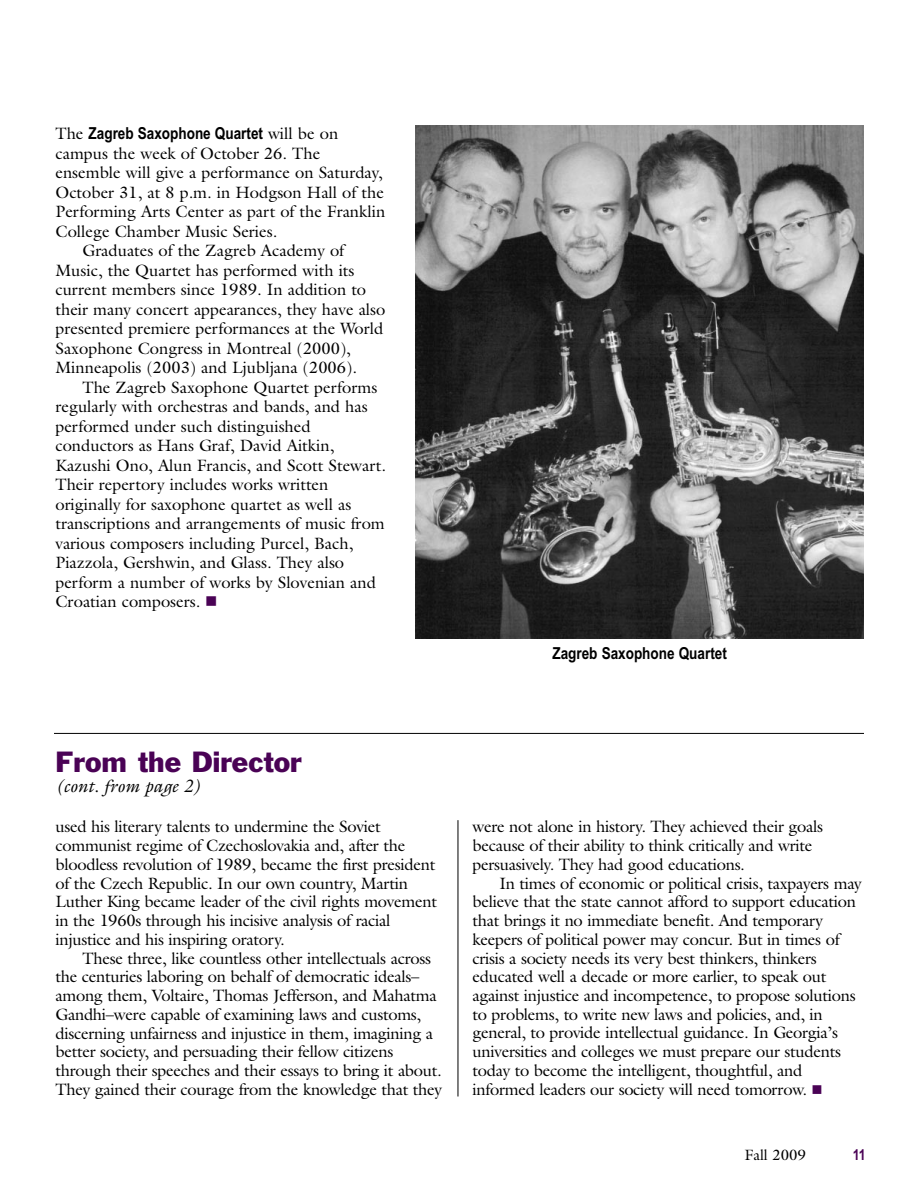
<style>
.page{position:relative;width:918px;height:1188px;background:#fff}
.page>*{position:absolute;margin:0;border:0;box-sizing:border-box;transform-origin:0 0}
.t1{font:27px "Franklin Gothic";color:#4a0255}
.t2{font:italic 18px "Galliard";color:#000}
.t3{font:16.5px/18.8px "Galliard";letter-spacing:-.015em;color:#000}
.t4{font:700 16.5px "Arial Narrow";color:#000}
.t5{font:15px "Galliard";color:#000}
.t6{font:700 15px "Arial Narrow";color:#4a0255}
.s1{font-family:"Galliard";font-weight:400}
.s2{color:#4a0255}
</style>
<div class="page">
<hr style="left:458px;top:820px;width:1px;height:276px;background:#000">
<hr style="left:54px;top:733px;width:810px;height:1px;background:#000">
<img style="left:416px;top:126px;width:448px;height:513px">
<p class="t4" style="left:56px;top:127px;width:284px"><span class="s1">The</span> Zagreb Saxophone Quartet <span class="s1">will be on</span></p>
<p class="t3" style="left:55px;top:145px;width:266px">campus the week of October 26. The</p>
<p class="t3" style="left:55px;top:165px;width:329px">ensemble will give a performance on Saturday,</p>
<p class="t3" style="left:55px;top:184px;width:330px">October 31, at 8 p.m. in Hodgson Hall of the</p>
<p class="t3" style="left:55px;top:204px;width:331px">Performing Arts Center as part of the Franklin</p>
<p class="t3" style="left:55px;top:223px;width:223px">College Chamber Music Series.</p>
<p class="t3" style="left:82px;top:243px;width:263px">Graduates of the Zagreb Academy of</p>
<p class="t3" style="left:55px;top:262px;width:301px">Music, the Quartet has performed with its</p>
<p class="t3" style="left:55px;top:282px;width:312px">current members since 1989. In addition to</p>
<p class="t3" style="left:55px;top:301px;width:331px">their many concert appearances, they have also</p>
<p class="t3" style="left:55px;top:321px;width:329px">presented premiere performances at the World</p>
<p class="t3" style="left:55px;top:340px;width:297px">Saxophone Congress in Montreal (2000),</p>
<p class="t3" style="left:55px;top:360px;width:303px">Minneapolis (2003) and Ljubljana (2006).</p>
<p class="t3" style="left:82px;top:379px;width:296px">The Zagreb Saxophone Quartet performs</p>
<p class="t3" style="left:55px;top:399px;width:314px">regularly with orchestras and bands, and has</p>
<p class="t3" style="left:55px;top:418px;width:257px">performed under such distinguished</p>
<p class="t3" style="left:55px;top:438px;width:280px">conductors as Hans Graf, David Aitkin,</p>
<p class="t3" style="left:55px;top:457px;width:332px">Kazushi Ono, Alun Francis, and Scott Stewart.</p>
<p class="t3" style="left:55px;top:477px;width:275px">Their repertory includes works written</p>
<p class="t3" style="left:55px;top:496px;width:297px">originally for saxophone quartet as well as</p>
<p class="t3" style="left:55px;top:516px;width:331px">transcriptions and arrangements of music from</p>
<p class="t3" style="left:55px;top:535px;width:299px">various composers including Purcel, Bach,</p>
<p class="t3" style="left:55px;top:555px;width:290px">Piazzola, Gershwin, and Glass. They also</p>
<p class="t3" style="left:55px;top:574px;width:322px">perform a number of works by Slovenian and</p>
<p class="t3" style="left:55px;top:594px;width:164px">Croatian composers. <span class="s2">■</span></p>
<p class="t4" style="left:552px;top:647px;width:176px">Zagreb Saxophone Quartet</p>
<h1 class="t1" style="left:56px;top:752px;width:248px">From the Director</h1>
<p class="t2" style="left:56px;top:779px;width:147px">(cont. from page 2)</p>
<p class="t3" style="left:55px;top:819px;width:383px">used his literary talents to undermine the Soviet communist regime of Czechoslovakia and, after the bloodless revolution of 1989, became the first president of the Czech Republic. In our own country, Martin Luther King became leader of the civil rights movement in the 1960s through his incisive analysis of racial injustice and his inspiring oratory.</p>
<p class="t3" style="left:55px;top:950px;width:388px;text-indent:27px">These three, like countless other intellectuals across the centuries laboring on behalf of democratic ideals– among them, Voltaire, Thomas Jefferson, and Mahatma Gandhi–were capable of examining laws and customs, discerning unfairness and injustice in them, imagining a better society, and persuading their fellow citizens through their speeches and their essays to bring it about.<br>They gained their courage from the knowledge that they</p>
<p class="t3" style="left:472px;top:819px;width:352px">were not alone in history. They achieved their goals because of their ability to think critically and write persuasively. They had good educations.</p>
<p class="t3" style="left:472px;top:875px;width:391px;text-indent:27px">In times of economic or political crisis, taxpayers may believe that the state cannot afford to support education that brings it no immediate benefit. And temporary keepers of political power may concur. But in times of crisis a society needs its very best thinkers, thinkers educated well a decade or more earlier, to speak out against injustice and incompetence, to propose solutions to problems, to write new laws and policies, and, in general, to provide intellectual guidance. In Georgia’s universities and colleges we must prepare our students today to become the intelligent, thoughtful, and informed leaders our society will need tomorrow. <span class="s2">■</span></p>
<p class="t5" style="left:745px;top:1149px;width:63px">Fall 2009</p>
<p class="t6" style="left:853px;top:1149px;width:15px">11</p>
</div>
